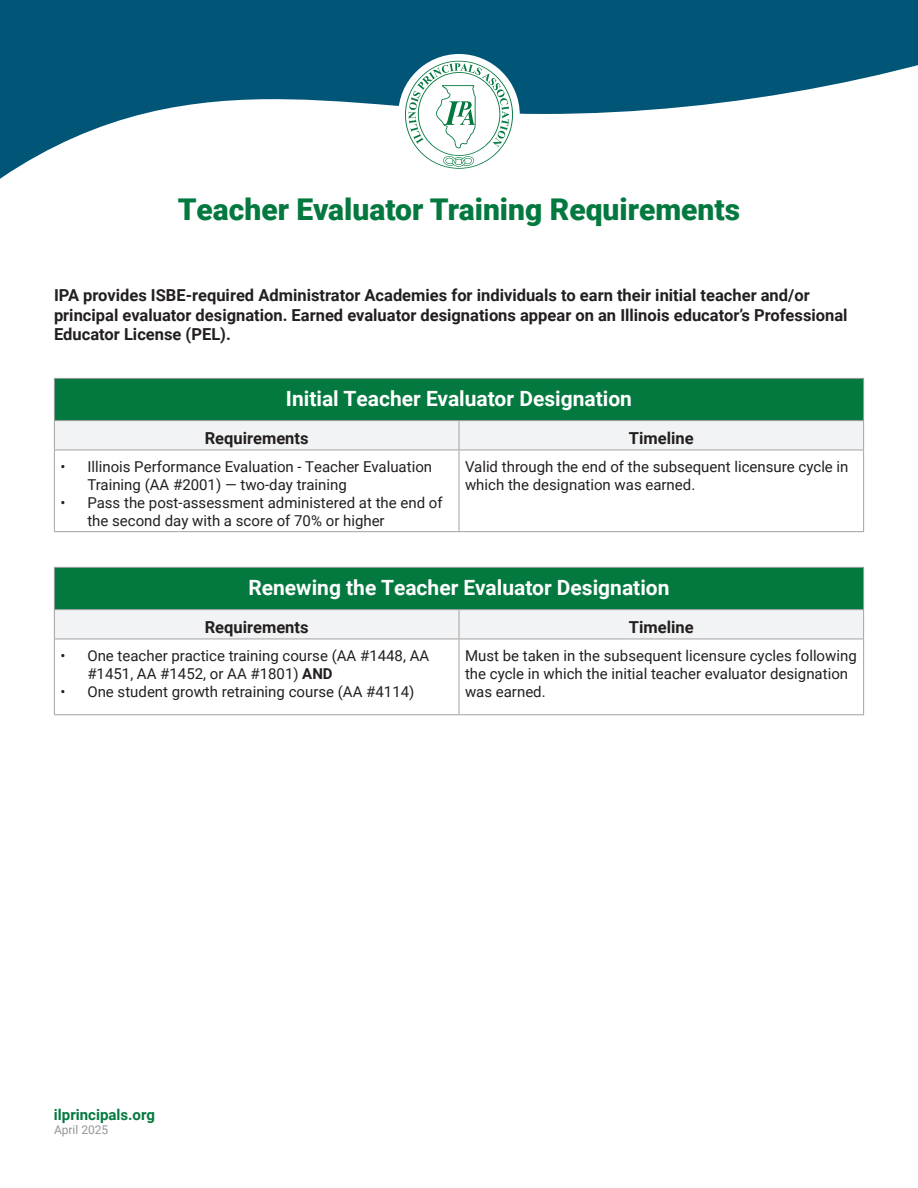
<style>
.page{position:relative;width:918px;height:1188px;background:#fff}
.page>*{position:absolute;margin:0;border:0;box-sizing:border-box;transform-origin:0 0}
.t1{font:900 30px "Roboto";color:#04793f}
.t2{font:700 21px "Roboto";color:#fff}
.t3{font:700 16.5px/19.8px "Roboto";color:#231f20}
.t4{font:15px/18px "Roboto";color:#231f20}
.t5{font:700 15px "Roboto";color:#04793f}
.t6{font:12px "Roboto";color:#939598}
.s1{font-weight:700}
</style>
<div class="page">
<svg style="left:0;top:0;width:918px;height:179px;fill:#015677"></svg>
<div style="left:398px;top:54px;width:122px;height:122px;background:#fff;border-radius:50%"></div>
<svg style="left:405px;top:61px;width:108px;height:108px"></svg>
<div style="left:54px;top:378px;width:810px;height:43px;background:#04793f"></div>
<hr style="left:54px;top:378px;width:405px;height:1px;background:#a3a2a4">
<hr style="left:54px;top:379px;width:1px;height:41px;background:#a3a2a4">
<hr style="left:459px;top:378px;width:405px;height:1px;background:#a3a2a4">
<hr style="left:863px;top:379px;width:1px;height:41px;background:#a3a2a4">
<hr style="left:54px;top:420px;width:405px;height:1px;background:#a3a2a4">
<hr style="left:459px;top:420px;width:405px;height:1px;background:#a3a2a4">
<svg style="left:54px;top:421px;width:810px;height:29px"></svg>
<hr style="left:54px;top:450px;width:405px;height:1px;background:#a3a2a4">
<hr style="left:54px;top:450px;width:1px;height:81px;background:#a3a2a4">
<hr style="left:459px;top:450px;width:405px;height:1px;background:#a3a2a4">
<hr style="left:459px;top:450px;width:1px;height:81px;background:#a3a2a4">
<hr style="left:863px;top:450px;width:1px;height:81px;background:#a3a2a4">
<hr style="left:54px;top:531px;width:405px;height:1px;background:#a3a2a4">
<hr style="left:459px;top:531px;width:405px;height:1px;background:#a3a2a4">
<div style="left:54px;top:567px;width:810px;height:43px;background:#04793f"></div>
<hr style="left:54px;top:567px;width:405px;height:1px;background:#a3a2a4">
<hr style="left:54px;top:568px;width:1px;height:41px;background:#a3a2a4">
<hr style="left:459px;top:567px;width:405px;height:1px;background:#a3a2a4">
<hr style="left:863px;top:568px;width:1px;height:41px;background:#a3a2a4">
<hr style="left:54px;top:609px;width:405px;height:1px;background:#a3a2a4">
<hr style="left:459px;top:609px;width:405px;height:1px;background:#a3a2a4">
<svg style="left:54px;top:610px;width:810px;height:29px"></svg>
<hr style="left:54px;top:639px;width:405px;height:1px;background:#a3a2a4">
<hr style="left:54px;top:639px;width:1px;height:75px;background:#a3a2a4">
<hr style="left:459px;top:639px;width:405px;height:1px;background:#a3a2a4">
<hr style="left:459px;top:639px;width:1px;height:75px;background:#a3a2a4">
<hr style="left:863px;top:639px;width:1px;height:75px;background:#a3a2a4">
<hr style="left:54px;top:714px;width:405px;height:1px;background:#a3a2a4">
<hr style="left:459px;top:714px;width:405px;height:1px;background:#a3a2a4">
<h1 class="t1" style="left:178px;top:189px;width:564px">Teacher Evaluator Training Requirements</h1>
<p class="t3" style="left:54px;top:284px;width:795px">IPA provides ISBE-required Administrator Academies for individuals to earn their initial teacher and/or principal evaluator designation. Earned evaluator designations appear on an Illinois educator’s Professional<br>Educator License (PEL).</p>
<h2 class="t2" style="left:286px;top:384px;width:348px">Initial Teacher Evaluator Designation</h2>
<p class="t3" style="left:205px;top:428px;width:105px">Requirements</p>
<p class="t3" style="left:629px;top:428px;width:66px">Timeline</p>
<p class="t4" style="left:87px;top:457px;width:346px;text-indent:-27px">• Illinois Performance Evaluation - Teacher Evaluation<br>Training (AA #2001) — two-day training</p>
<p class="t4" style="left:87px;top:493px;width:357px;text-indent:-27px">• Pass the post-assessment administered at the end of the second day with a score of 70% or higher</p>
<p class="t4" style="left:465px;top:457px;width:385px">Valid through the end of the subsequent licensure cycle in which the designation was earned.</p>
<h2 class="t2" style="left:248px;top:573px;width:423px">Renewing the Teacher Evaluator Designation</h2>
<p class="t3" style="left:205px;top:617px;width:105px">Requirements</p>
<p class="t3" style="left:629px;top:617px;width:66px">Timeline</p>
<p class="t4" style="left:87px;top:646px;width:343px;text-indent:-27px">• One teacher practice training course (AA #1448, AA #1451, AA #1452, or AA #1801) <span class="s1">AND</span></p>
<p class="t4" style="left:60px;top:682px;width:356px">• One student growth retraining course (AA #4114)</p>
<p class="t4" style="left:465px;top:646px;width:393px">Must be taken in the subsequent licensure cycles following the cycle in which the initial teacher evaluator designation was earned.</p>
<p class="t5" style="left:54px;top:1104px;width:103px">ilprincipals.org</p>
<p class="t6" style="left:54px;top:1121px;width:56px">April 2025</p>
</div>
